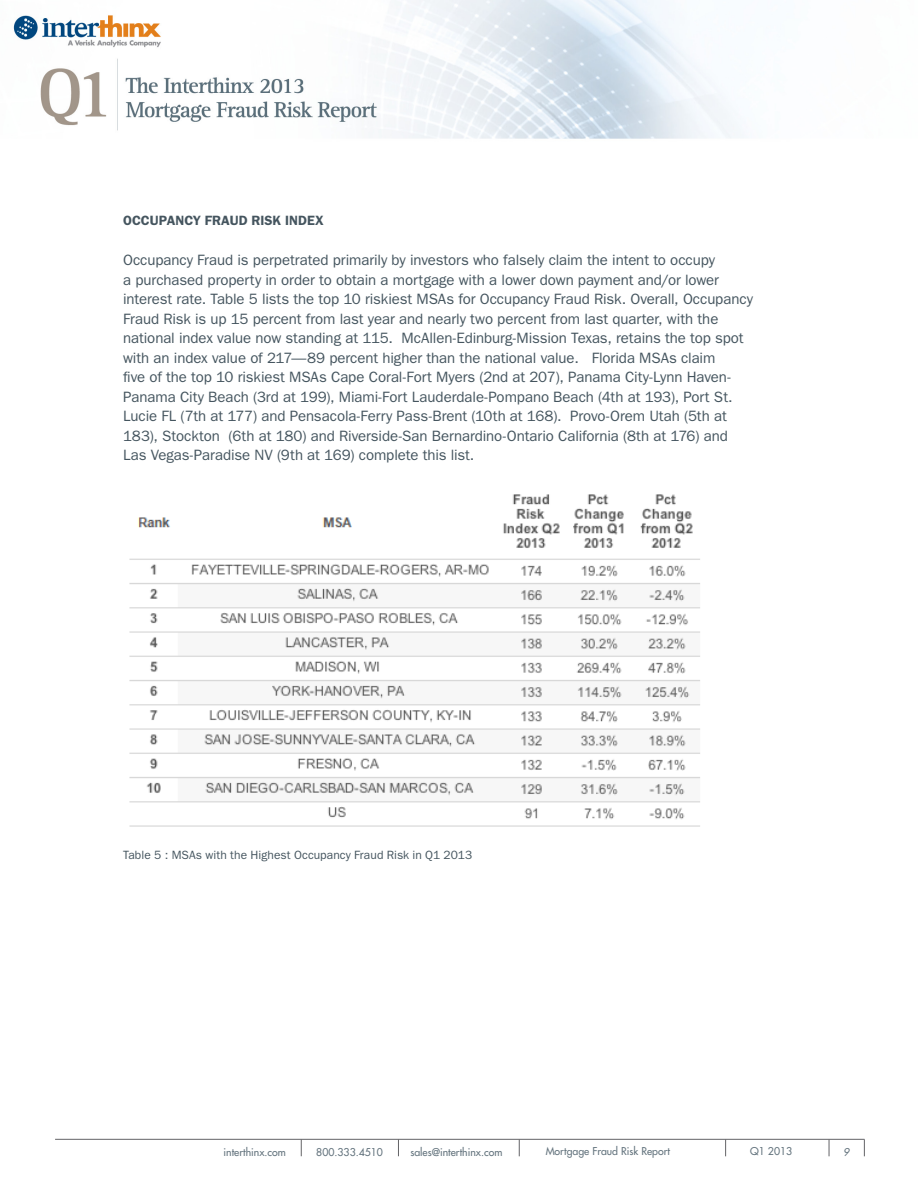
<style>
.page{position:relative;width:918px;height:1188px;background:#fff}
.page>*{position:absolute;margin:0;border:0;box-sizing:border-box;transform-origin:0 0}
.t1{font:15px/19.5px "ITC Franklin Gothic Std";letter-spacing:-.005em;color:#45555f}
.t2{font:600 13.5px "ITC Franklin Gothic Std";letter-spacing:.005em;color:#45555f}
.t3{font:12px "ITC Franklin Gothic Std";letter-spacing:.005em;color:#45555f}
.t4{font:500 10.5px "Futura Std";color:#64747e}
.t5{font:italic 500 10.5px "Futura Std";color:#64747e}
</style>
<div class="page">
<svg style="left:519px;top:1140px;width:1px;height:16px"></svg>
<svg style="left:829px;top:1140px;width:1px;height:16px"></svg>
<svg style="left:725px;top:1140px;width:1px;height:16px"></svg>
<svg style="left:864px;top:1140px;width:1px;height:16px"></svg>
<hr style="left:55px;top:1139px;width:810px;height:1px;background:#636366">
<svg style="left:301px;top:1139px;width:1px;height:17px"></svg>
<svg style="left:398px;top:1139px;width:1px;height:17px"></svg>
<img style="left:13px;top:0;width:731px;height:139px">
<img style="left:129px;top:495px;width:571px;height:332px">
<p class="t2" style="left:123px;top:213px;width:202px">OCCUPANCY FRAUD RISK INDEX</p>
<p class="t1" style="left:123px;top:250px;width:631px">Occupancy Fraud is perpetrated primarily by investors who falsely claim the intent to occupy<br>a purchased property in order to obtain a mortgage with a lower down payment and/or lower interest rate. Table 5 lists the top 10 riskiest MSAs for Occupancy Fraud Risk. Overall, Occupancy Fraud Risk is up 15 percent from last year and nearly two percent from last quarter, with the national index value now standing at 115. McAllen-Edinburg-Mission Texas, retains the top spot with an index value of 217—89 percent higher than the national value. Florida MSAs claim<br>five of the top 10 riskiest MSAs Cape Coral-Fort Myers (2nd at 207), Panama City-Lynn Haven-Panama City Beach (3rd at 199), Miami-Fort Lauderdale-Pompano Beach (4th at 193), Port St.<br>Lucie FL (7th at 177) and Pensacola-Ferry Pass-Brent (10th at 168). Provo-Orem Utah (5th at 183), Stockton (6th at 180) and Riverside-San Bernardino-Ontario California (8th at 176) and Las Vegas-Paradise NV (9th at 169) complete this list.</p>
<p class="t3" style="left:123px;top:848px;width:351px">Table 5 : MSAs with the Highest Occupancy Fraud Risk in Q1 2013</p>
<p class="t4" style="left:224px;top:1146px;width:64px">interthinx.com</p>
<p class="t4" style="left:316px;top:1146px;width:68px">800.333.4510</p>
<p class="t4" style="left:410px;top:1146px;width:94px">sales@interthinx.com</p>
<p class="t4" style="left:546px;top:1145px;width:126px">Mortgage Fraud Risk Report</p>
<p class="t4" style="left:750px;top:1145px;width:44px">Q1 2013</p>
<p class="t5" style="left:843px;top:1145px;width:8px">9</p>
</div>
